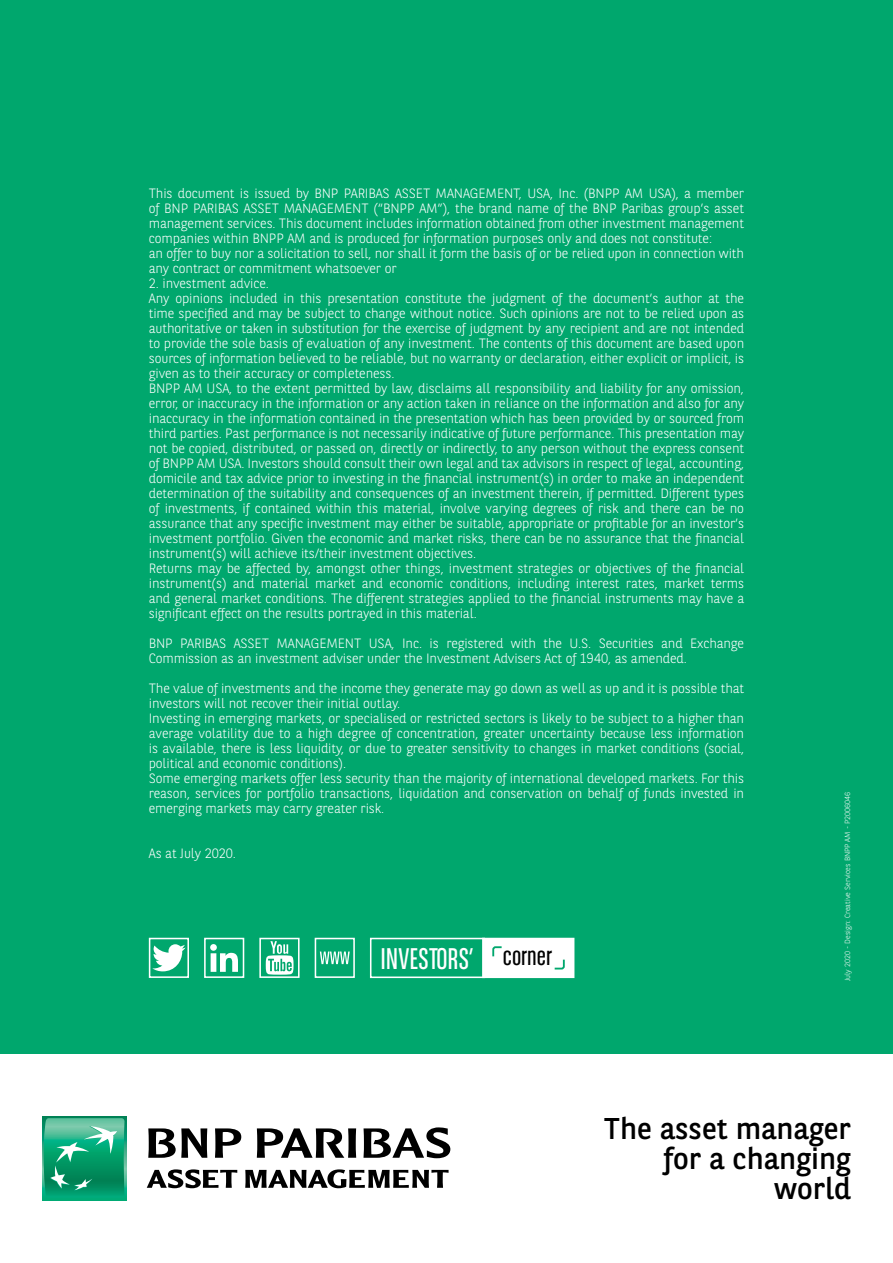
<style>
.page{position:relative;width:893px;height:1263px;background:#fff}
.page>*{position:absolute;margin:0;border:0;box-sizing:border-box;transform-origin:0 0}
.t1{font:30px/30px "BNPP Sans";color:#000;text-align:right}
.t2{font:29.7px "BNPP Sans Condensed";color:#fff}
.t3{font:300 13.5px/15px "BNPP Sans";letter-spacing:-.01em;color:#fff}
.t4{font:300 7.5px "BNPP Sans";color:#fff}
.s1{font-size:26.85px;color:#000}
</style>
<div class="page">
<div style="left:0;top:0;width:893px;height:1078px;background:#00a76d"></div>
<div style="left:0;top:1054px;width:893px;height:209px;background:#fff"></div>
<svg style="left:147px;top:1169px;width:90px;height:19px"></svg>
<svg style="left:245px;top:1169px;width:204px;height:19px"></svg>
<svg style="left:148px;top:1128px;width:59px;height:30px"></svg>
<svg style="left:215px;top:1128px;width:26px;height:30px"></svg>
<svg style="left:257px;top:1128px;width:99px;height:30px"></svg>
<svg style="left:363px;top:1127px;width:87px;height:31px"></svg>
<div style="left:42px;top:1117px;width:84px;height:84px;background:linear-gradient(to right,#00ab76,#00ab76)"></div>
<svg style="left:44px;top:1118px;width:81px;height:80px;background:#2dab82"></svg>
<div style="left:149px;top:938px;width:40px;height:40px;background:#00a76d;border:2px solid #fff"></div>
<svg style="left:152px;top:944px;width:34px;height:27px"></svg>
<div style="left:204px;top:938px;width:40px;height:40px;background:#00a76d;border:2px solid #fff"></div>
<svg style="left:210px;top:944px;width:28px;height:28px"></svg>
<div style="left:259px;top:938px;width:41px;height:40px;background:#00a76d;border:2px solid #fff"></div>
<svg style="left:266px;top:941px;width:28px;height:34px"></svg>
<div style="left:315px;top:938px;width:40px;height:40px;background:#00a76d;border:2px solid #fff"></div>
<svg style="left:320px;top:951px;width:30px;height:13px"></svg>
<div style="left:370px;top:938px;width:115px;height:40px;background:#00a76d;border:2px solid #fff"></div>
<svg style="left:481px;top:937px;width:94px;height:42px;background:#ecf8f4"></svg>
<p class="t3" style="left:149px;top:185px;width:597px">This document is issued by BNP PARIBAS ASSET MANAGEMENT, USA, Inc. (BNPP AM USA), a member of BNP PARIBAS ASSET MANAGEMENT (“BNPP AM”), the brand name of the BNP Paribas group’s asset management services. This document includes information obtained from other investment management companies within BNPP AM and is produced for information purposes only and does not constitute:<br>an offer to buy nor a solicitation to sell, nor shall it form the basis of or be relied upon in connection with any contract or commitment whatsoever or</p>
<p class="t3" style="left:149px;top:275px;width:597px">2. investment advice.<br>Any opinions included in this presentation constitute the judgment of the document’s author at the time specified and may be subject to change without notice. Such opinions are not to be relied upon as authoritative or taken in substitution for the exercise of judgment by any recipient and are not intended to provide the sole basis of evaluation of any investment. The contents of this document are based upon sources of information believed to be reliable, but no warranty or declaration, either explicit or implicit, is given as to their accuracy or completeness.<br>BNPP AM USA, to the extent permitted by law, disclaims all responsibility and liability for any omission, error, or inaccuracy in the information or any action taken in reliance on the information and also for any inaccuracy in the information contained in the presentation which has been provided by or sourced from third parties. Past performance is not necessarily indicative of future performance. This presentation may not be copied, distributed, or passed on, directly or indirectly, to any person without the express consent of BNPP AM USA. Investors should consult their own legal and tax advisors in respect of legal, accounting, domicile and tax advice prior to investing in the financial instrument(s) in order to make an independent determination of the suitability and consequences of an investment therein, if permitted. Different types of investments, if contained within this material, involve varying degrees of risk and there can be no assurance that any specific investment may either be suitable, appropriate or profitable for an investor’s investment portfolio. Given the economic and market risks, there can be no assurance that the financial instrument(s) will achieve its/their investment objectives.<br>Returns may be affected by, amongst other things, investment strategies or objectives of the financial instrument(s) and material market and economic conditions, including interest rates, market terms and general market conditions. The different strategies applied to the financial instruments may have a significant effect on the results portrayed in this material.</p>
<p class="t3" style="left:149px;top:635px;width:597px">BNP PARIBAS ASSET MANAGEMENT USA, Inc. is registered with the U.S. Securities and Exchange<br>Commission as an investment adviser under the Investment Advisers Act of 1940, as amended.</p>
<p class="t3" style="left:149px;top:680px;width:597px">The value of investments and the income they generate may go down as well as up and it is possible that investors will not recover their initial outlay.<br>Investing in emerging markets, or specialised or restricted sectors is likely to be subject to a higher than average volatility due to a high degree of concentration, greater uncertainty because less information is available, there is less liquidity, or due to greater sensitivity to changes in market conditions (social, political and economic conditions).<br>Some emerging markets offer less security than the majority of international developed markets. For this reason, services for portfolio transactions, liquidation and conservation on behalf of funds invested in emerging markets may carry greater risk.</p>
<p class="t3" style="left:149px;top:845px;width:89px">As at July 2020.</p>
<h2 class="t2" style="left:380px;top:940px;width:173px">INVESTORS’ <span class="s1">corner</span></h2>
<p class="t4" style="left:842px;top:981px;width:191px;rotate:-90deg">July 2020 - Design: Creative Services BNPP AM - P2006046</p>
<h1 class="t1" style="left:604px;top:1112px;width:249px">The asset manager for a changing world</h1>
</div>
